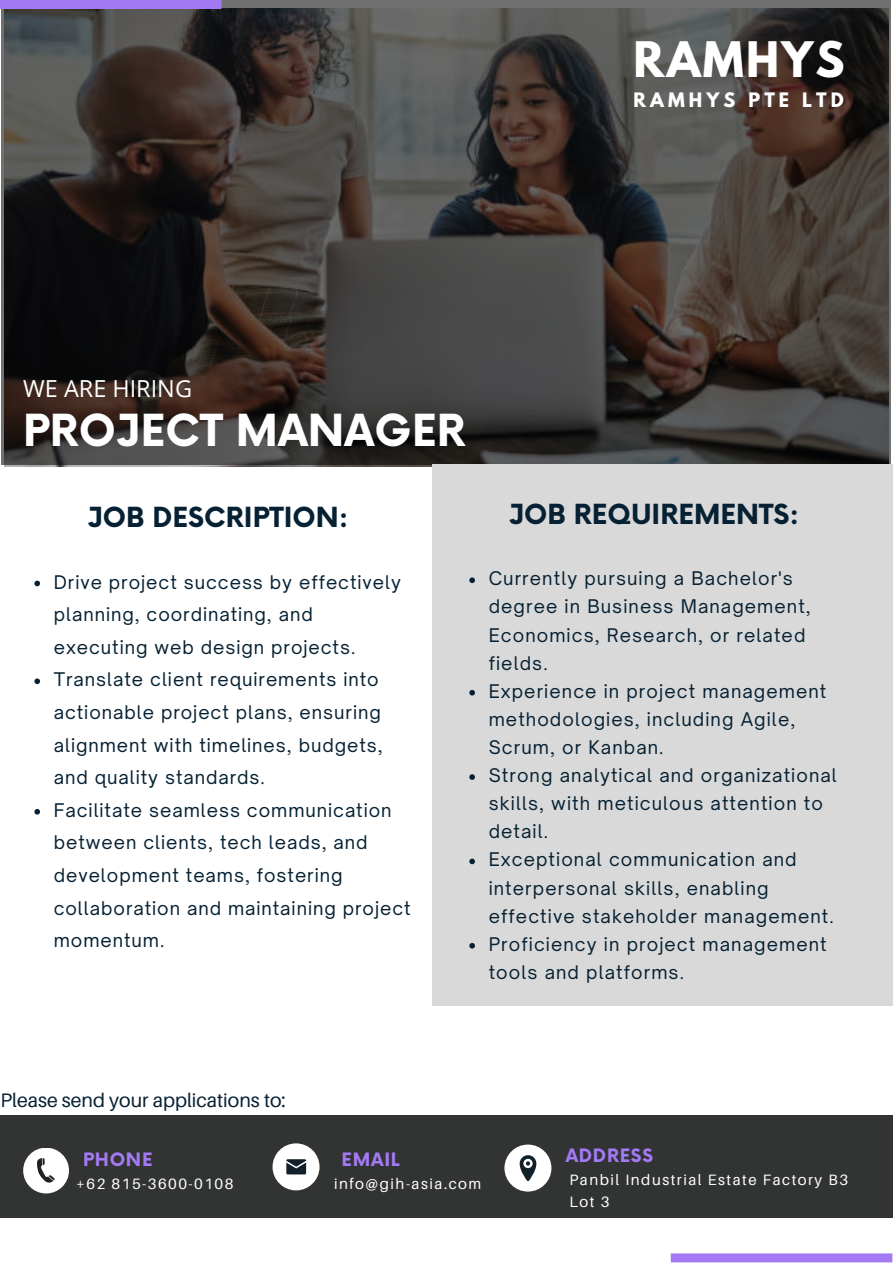
<style>
.page{position:relative;width:893px;height:1264px;background:#fff}
.page>*{position:absolute;margin:0;border:0;box-sizing:border-box;transform-origin:0 0}
.t1{font:700 43.35px "League Spartan";letter-spacing:.05em;color:#fff}
.t2{font:700 43.05px "Now";color:#fff}
.t3{font:700 27px "Now";color:#062133}
.t4{font:23.4px "Open Sans";color:#fff}
.t5{font:19.5px "Aileron";color:#062133}
.t6{font:18px/28px "Open Sauce One";letter-spacing:.06em;color:#062133}
.t7{font:700 18px "Now";letter-spacing:.04em;color:#a37af4}
.t8{font:700 17.7px "League Spartan";letter-spacing:.23em;color:#fff}
.t9{font:15px/22.5px "Aileron";letter-spacing:.1em;color:#fff}
</style>
<div class="page">
<svg style="left:2px;top:0;width:888px;height:464px;background:#3e3936"></svg>
<div style="left:433px;top:464px;width:459px;height:541px;background:#d9d9d9"></div>
<div style="left:0;top:1115px;width:892px;height:102px;background:#323434"></div>
<div style="left:670px;top:1253px;width:222px;height:9px;background:#a37af4"></div>
<div style="left:0;top:0;width:221px;height:9px;background:#a37af4"></div>
<div style="left:23px;top:1147px;width:46px;height:46px;background:#fff;border-radius:50%"></div>
<svg style="left:37px;top:1158px;width:18px;height:25px"></svg>
<div style="left:272px;top:1143px;width:47px;height:47px;background:#fff;border-radius:50%"></div>
<svg style="left:286px;top:1159px;width:20px;height:15px"></svg>
<div style="left:504px;top:1144px;width:47px;height:47px;background:#fff;border-radius:50%"></div>
<svg style="left:519px;top:1155px;width:17px;height:25px"></svg>
<svg style="left:34px;top:580px;width:6px;height:6px"></svg>
<svg style="left:34px;top:678px;width:6px;height:6px"></svg>
<svg style="left:34px;top:809px;width:6px;height:5px"></svg>
<svg style="left:469px;top:577px;width:6px;height:6px"></svg>
<svg style="left:469px;top:690px;width:6px;height:5px"></svg>
<svg style="left:469px;top:774px;width:6px;height:6px"></svg>
<svg style="left:469px;top:858px;width:6px;height:6px"></svg>
<svg style="left:469px;top:943px;width:6px;height:5px"></svg>
<p class="t1" style="left:633px;top:38px;width:213px">RAMHYS</p>
<p class="t8" style="left:633px;top:91px;width:212px">RAMHYS PTE LTD</p>
<p class="t4" style="left:23px;top:372px;width:170px">WE ARE HIRING</p>
<p class="t2" style="left:23px;top:407px;width:444px">PROJECT MANAGER</p>
<p class="t3" style="left:87px;top:503px;width:263px">JOB DESCRIPTION:</p>
<p class="t6" style="left:54px;top:565px;width:349px;line-height:32.5px">Drive project success by effectively planning, coordinating, and executing web design projects.</p>
<p class="t6" style="left:54px;top:663px;width:330px;line-height:32.5px">Translate client requirements into actionable project plans, ensuring alignment with timelines, budgets, and quality standards.</p>
<p class="t6" style="left:54px;top:793px;width:358px;line-height:32.5px">Facilitate seamless communication between clients, tech leads, and development teams, fostering collaboration and maintaining project momentum.</p>
<p class="t3" style="left:508px;top:499px;width:292px">JOB REQUIREMENTS:</p>
<p class="t6" style="left:488px;top:564px;width:323px">Currently pursuing a Bachelor's degree in Business Management,<br>Economics, Research, or related fields.</p>
<p class="t6" style="left:488px;top:677px;width:339px">Experience in project management methodologies, including Agile,<br>Scrum, or Kanban.</p>
<p class="t6" style="left:488px;top:761px;width:350px">Strong analytical and organizational skills, with meticulous attention to detail.</p>
<p class="t6" style="left:488px;top:845px;width:346px">Exceptional communication and interpersonal skills, enabling effective stakeholder management.</p>
<p class="t6" style="left:488px;top:929px;width:339px">Proficiency in project management tools and platforms.</p>
<p class="t5" style="left:1px;top:1088px;width:287px">Please send your applications to:</p>
<p class="t7" style="left:83px;top:1149px;width:71px">PHONE</p>
<p class="t9" style="left:76px;top:1172px;width:159px">+62 815-3600-0108</p>
<p class="t7" style="left:341px;top:1149px;width:60px">EMAIL</p>
<p class="t7" style="left:565px;top:1146px;width:89px">ADDRESS</p>
<p class="t9" style="left:334px;top:1172px;width:149px">info@gih-asia.com</p>
<p class="t9" style="left:569px;top:1167px;width:280px">Panbil Industrial Estate Factory B3<br>Lot 3</p>
</div>
